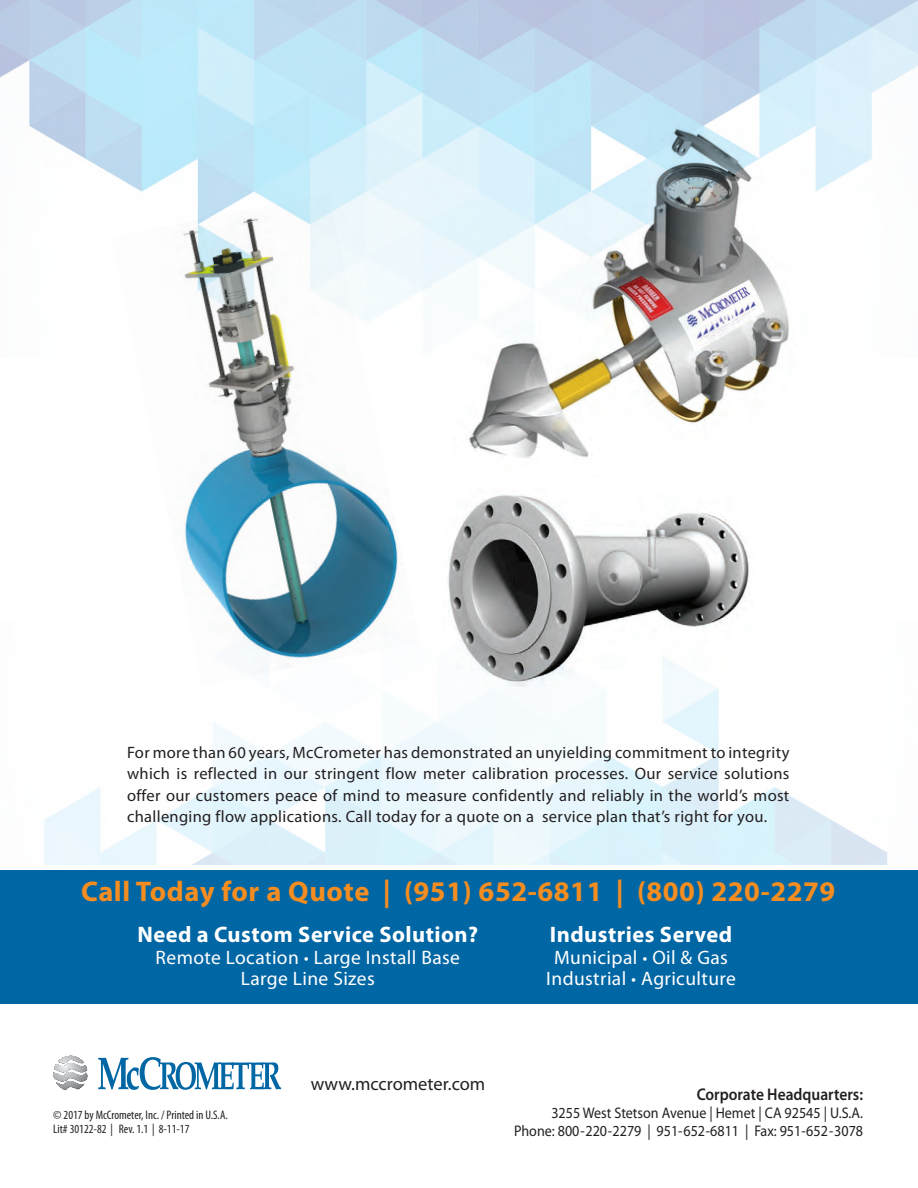
<style>
.page{position:relative;width:918px;height:1188px;background:#fff}
.page>*{position:absolute;margin:0;border:0;box-sizing:border-box;transform-origin:0 0}
.t1{font:700 28.5px "Myriad Pro";letter-spacing:.02em;color:#f68d20}
.t2{font:700 22.5px "Myriad Pro";letter-spacing:.02em;color:#fff}
.t3{font:19.5px "Myriad Pro";letter-spacing:.02em;color:#fff}
.t4{font:18.45px "Myriad Pro";color:#231f20}
.t5{font:600 16.95px "Myriad Pro";color:#231f20;scale:.92 1}
.t6{font:16.5px/21.6px "Myriad Pro";letter-spacing:.02em;color:#231f20;text-align:justify}
.t7{font:15.45px "Myriad Pro";color:#231f20;scale:.92 1}
.t8{font:condensed 12.45px "Myriad Pro";color:#231f20}
.s1{font-weight:700}
</style>
<div class="page">
<img style="left:0;top:0;width:918px;height:290px">
<img style="left:44px;top:687px;width:844px;height:177px">
<div style="left:0;top:870px;width:918px;height:134px;background:#0066a4"></div>
<svg style="left:98px;top:1057px;width:183px;height:33px"></svg>
<svg style="left:54px;top:1056px;width:33px;height:34px"></svg>
<img style="left:111px;top:194px;width:309px;height:480px">
<img style="left:453px;top:112px;width:354px;height:346px">
<img style="left:448px;top:494px;width:301px;height:193px">
<hr style="left:917px;top:221px;width:1px;height:89px;background:#0066a4">
<hr style="left:917px;top:1134px;width:1px;height:54px;background:#0066a4">
<p class="t6" style="left:127px;top:741px;width:664px">For more than 60 years, McCrometer has demonstrated an unyielding commitment to integrity which is reflected in our stringent flow meter calibration processes. Our service solutions offer our customers peace of mind to measure confidently and reliably in the world’s most challenging flow applications. Call today for a quote on a service plan that’s right for you.</p>
<p class="t1" style="left:81px;top:873px;width:756px">Call Today for a Quote | (951) 652-6811 | (800) 220-2279</p>
<p class="t2" style="left:138px;top:920px;width:342px">Need a Custom Service Solution?</p>
<p class="t3" style="left:156px;top:945px;width:306px">Remote Location <span class="s1">·</span> Large Install Base</p>
<p class="t3" style="left:241px;top:967px;width:135px">Large Line Sizes</p>
<p class="t2" style="left:550px;top:920px;width:184px">Industries Served</p>
<p class="t3" style="left:554px;top:945px;width:175px">Municipal <span class="s1">·</span> Oil &amp; Gas</p>
<p class="t3" style="left:546px;top:967px;width:191px">Industrial <span class="s1">·</span> Agriculture</p>
<p class="t8" style="left:53px;top:1107px;width:176px">© 2017 by McCrometer, Inc. / Printed in U.S.A.</p>
<p class="t8" style="left:53px;top:1121px;width:138px">Lit# 30122-82 | Rev. 1.1 | 8-11-17</p>
<p class="t4" style="left:311px;top:1072px;width:176px">www.mccrometer.com</p>
<p class="t5" style="left:697px;top:1083px;width:182px">Corporate Headquarters:</p>
<p class="t7" style="left:551px;top:1103px;width:340px">3255 West Stetson Avenue | Hemet | CA 92545 | U.S.A.</p>
<p class="t7" style="left:514px;top:1121px;width:381px">Phone: 800-220-2279 | 951-652-6811 | Fax: 951-652-3078</p>
</div>
